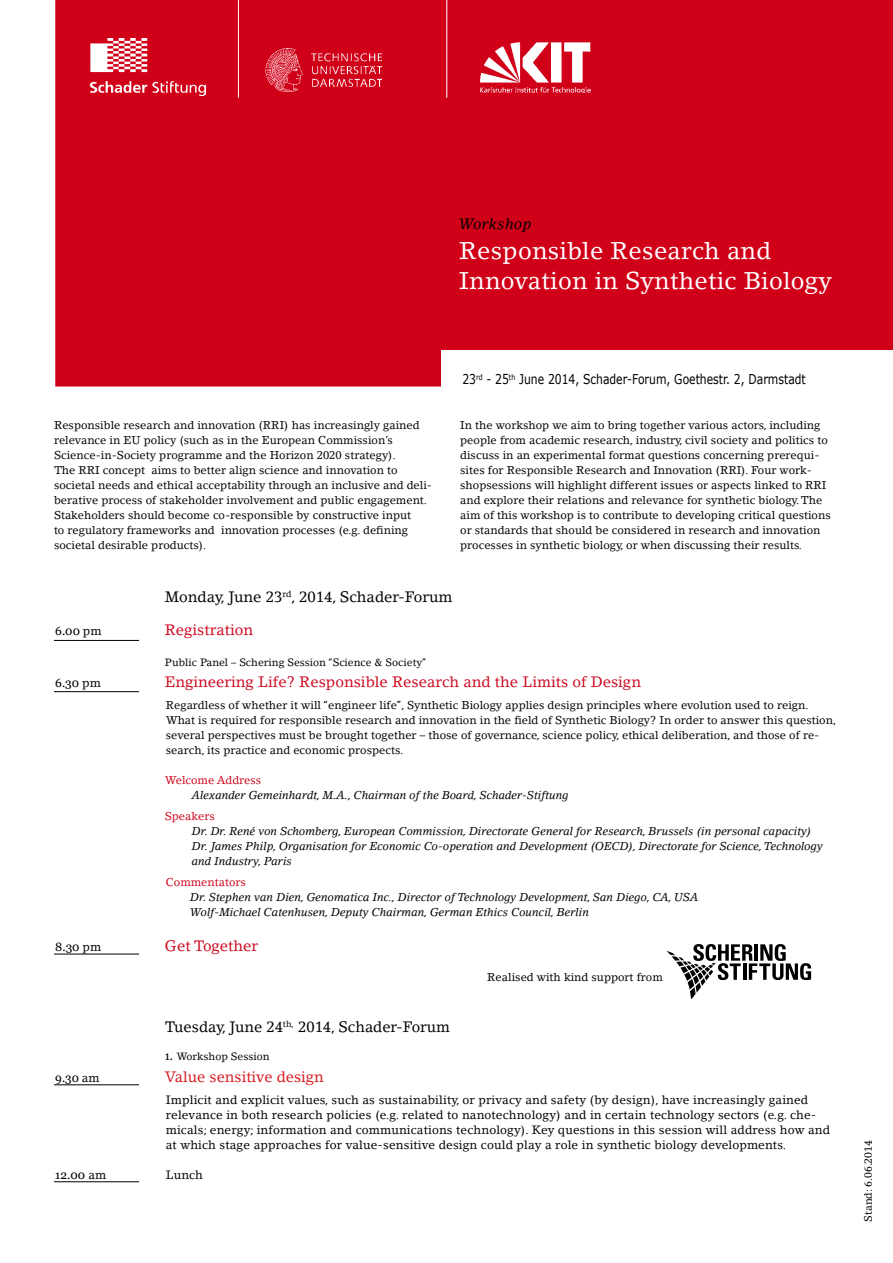
<style>
.page{position:relative;width:893px;height:1263px;background:#fff}
.page>*{position:absolute;margin:0;border:0;box-sizing:border-box;transform-origin:0 0}
.t1{font:24px/30px "Lino Letter Std";letter-spacing:.01em;color:#fff}
.t2{font:15px "Lino Letter Std";color:#cd071e}
.t3{font:15px "Lino Letter Std";color:#000}
.t4{font:15px "Lino Letter Std";color:#d71920}
.t5{font:italic 15px "Lino Letter Std";letter-spacing:.01em;color:#000}
.t6{font:13.5px "Verdana";color:#000;scale:.8 1}
.t7{font:12px/15px "Lino Letter Std";letter-spacing:.01em;color:#000}
.t8{font:12px "Georgia";color:#000}
.t9{font:11.25px/15px "Lino Letter Std";color:#000}
.t10{font:italic 11.25px/15px "Lino Letter Std";color:#000}
.t11{font:11.25px "Lino Letter Std";color:#cd071e}
.t12{font:10.5px "Lino Letter Std";color:#000}
.s1{font-family:"Lino Letter Std"}
.s2{font-family:"Georgia";font-size:12px}
</style>
<div class="page">
<div style="left:55px;top:0;width:838px;height:387px;background:#d10019"></div>
<hr style="left:446px;top:0;width:1px;height:98px;background:#fff">
<img style="left:90px;top:38px;width:115px;height:58px">
<img style="left:259px;top:44px;width:131px;height:53px">
<img style="left:480px;top:43px;width:110px;height:49px">
<hr style="left:238px;top:0;width:1px;height:98px;background:#fff">
<div style="left:441px;top:350px;width:452px;height:39px;background:#fff"></div>
<svg style="left:667px;top:944px;width:144px;height:54px"></svg>
<hr style="left:54px;top:640px;width:85px;height:1px;background:#000">
<hr style="left:54px;top:1084px;width:85px;height:1px;background:#000">
<hr style="left:54px;top:1181px;width:85px;height:1px;background:#000">
<hr style="left:54px;top:691px;width:85px;height:1px;background:#000">
<hr style="left:54px;top:954px;width:85px;height:1px;background:#000">
<h2 class="t5" style="left:459px;top:214px;width:74px">Workshop</h2>
<h1 class="t1" style="left:459px;top:235px;width:374px">Responsible Research and<br>Innovation in Synthetic Biology</h1>
<p class="t6" style="left:462px;top:370px;width:431px">23<sup>rd</sup> - 25<sup>th</sup> June 2014, Schader-Forum, Goethestr. 2, Darmstadt</p>
<p class="t9" style="left:54px;top:418px;width:380px">Responsible research and innovation (RRI) has increasingly gained relevance in EU policy (such as in the European Commission’s Science-in-Society programme and the Horizon 2020 strategy).<br>The RRI concept aims to better align science and innovation to societal needs and ethical acceptability through an inclusive and deli&shy;berative process of stakeholder involvement and public engagement.<br>Stakeholders should become co-responsible by constructive input<br>to regulatory frameworks and innovation processes (e.g. defining societal desirable products).</p>
<p class="t9" style="left:460px;top:417px;width:372px">In the workshop we aim to bring together various actors, including people from academic research, industry, civil society and politics to discuss in an experimental format questions concerning prerequi&shy;sites for Responsible Research and Innovation (RRI). Four work&shy;shopsessions will highlight different issues or aspects linked to RRI and explore their relations and relevance for synthetic biology. The aim of this workshop is to contribute to developing critical questions or standards that should be considered in research and innovation processes in synthetic biology, or when discussing their results.</p>
<h2 class="t3" style="left:165px;top:587px;width:289px">Monday, June 23<sup>rd</sup>, 2014, Schader-Forum</h2>
<p class="t8" style="left:55px;top:624px;width:48px">6.00 <span class="s1">pm</span></p>
<h2 class="t2" style="left:165px;top:621px;width:90px">Registration</h2>
<p class="t12" style="left:165px;top:655px;width:263px">Public Panel – Schering Session “Science &amp; Society”</p>
<p class="t8" style="left:55px;top:675px;width:47px">6.30 <span class="s1">pm</span></p>
<h2 class="t2" style="left:165px;top:672px;width:478px">Engineering Life? Responsible Research and the Limits of Design</h2>
<p class="t9" style="left:166px;top:698px;width:672px">Regardless of whether it will “engineer life”, Synthetic Biology applies design principles where evolution used to reign.<br>What is required for responsible research and innovation in the field of Synthetic Biology? In order to answer this question, several perspectives must be brought together – those of governance, science policy, ethical deliberation, and those of re&shy;search, its practice and economic prospects.</p>
<p class="t11" style="left:165px;top:773px;width:98px">Welcome Address</p>
<p class="t10" style="left:192px;top:788px;width:378px">Alexander Gemeinhardt, M.A., Chairman of the Board, Schader-Stiftung</p>
<p class="t11" style="left:165px;top:809px;width:52px">Speakers</p>
<p class="t10" style="left:192px;top:824px;width:633px">Dr. Dr. René von Schomberg, European Commission, Directorate General for Research, Brussels (in personal capacity)<br>Dr. James Philp, Organisation for Economic Co-operation and Development (OECD), Directorate for Science, Technology and Industry, Paris</p>
<p class="t11" style="left:166px;top:875px;width:82px">Commentators</p>
<p class="t10" style="left:190px;top:890px;width:510px">Dr. Stephen van Dien, Genomatica Inc., Director of Technology Development, San Diego, CA, USA<br>Wolf-Michael Catenhusen, Deputy Chairman, German Ethics Council, Berlin</p>
<p class="t8" style="left:55px;top:939px;width:47px">8.30 <span class="s1">pm</span></p>
<h2 class="t2" style="left:165px;top:936px;width:95px">Get Together</h2>
<p class="t9" style="left:487px;top:969px;width:177px">Realised with kind support from</p>
<h2 class="t3" style="left:165px;top:1017px;width:287px">Tuesday, June 24<sup>th,</sup> 2014, Schader-Forum</h2>
<p class="t12" style="left:165px;top:1050px;width:106px"><span class="s2">1.</span> Workshop Session</p>
<p class="t8" style="left:55px;top:1070px;width:46px">9.30 <span class="s1">am</span></p>
<h2 class="t4" style="left:165px;top:1067px;width:161px">Value sensitive design</h2>
<p class="t7" style="left:166px;top:1092px;width:666px">Implicit and explicit values, such as sustainability, or privacy and safety (by design), have increasingly gained relevance in both research policies (e.g. related to nanotechnology) and in certain technology sectors (e.g. che&shy;micals; energy; information and communications technology). Key questions in this session will address how and at which stage approaches for value-sensitive design could play a role in synthetic biology developments.</p>
<p class="t8" style="left:55px;top:1168px;width:52px">12.00 <span class="s1">am</span></p>
<p class="t7" style="left:166px;top:1167px;width:39px">Lunch</p>
<p class="t12" style="left:862px;top:1221px;width:83px;rotate:-90deg">Stand: 6.06.2014</p>
</div>
